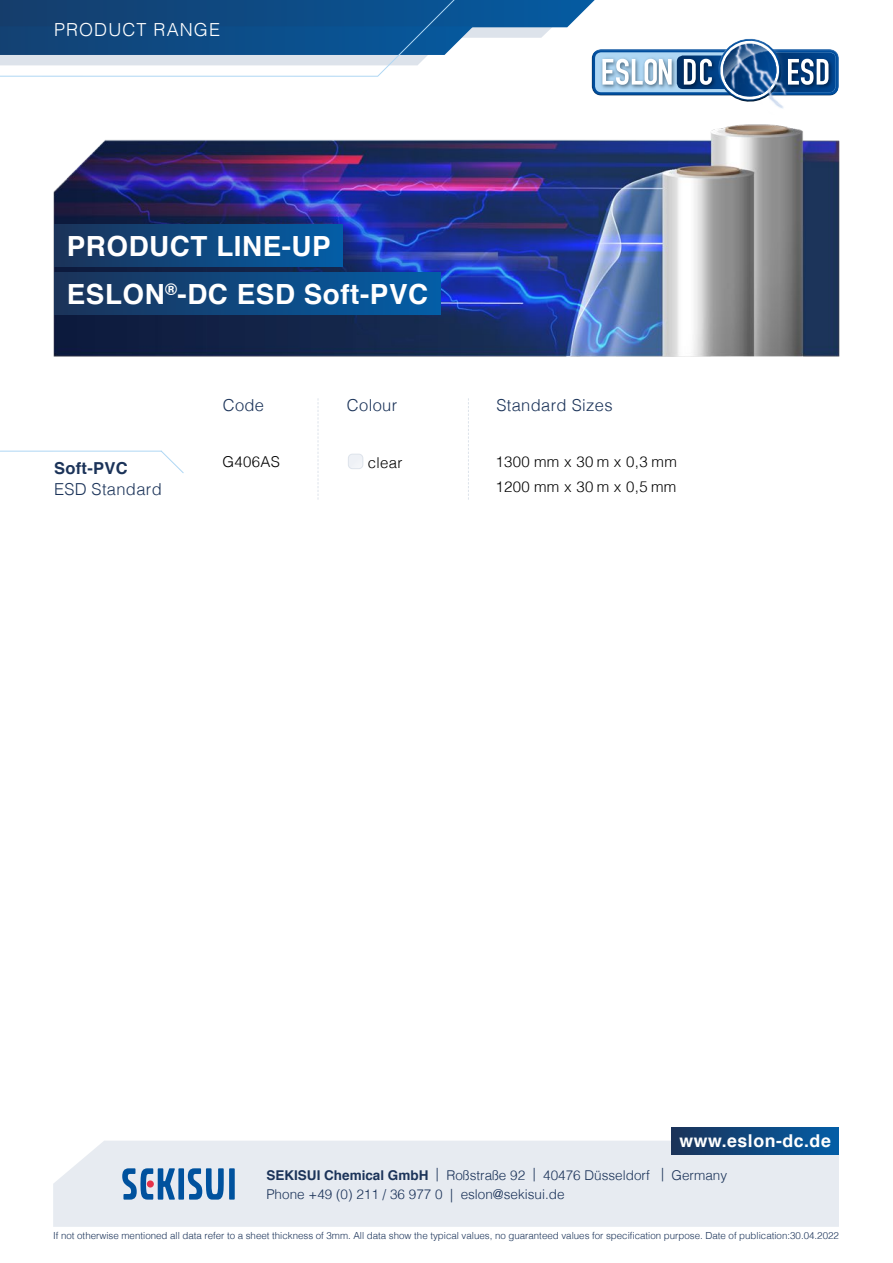
<style>
.page{position:relative;width:893px;height:1263px;background:#fff}
.page>*{position:absolute;margin:0;border:0;box-sizing:border-box;transform-origin:0 0}
.t1{font:700 27.75px/48px "Helvetica";letter-spacing:.02em;color:#fff}
.t2{font:300 18px "Helvetica";letter-spacing:.06em;color:#fff}
.t3{font:700 17.7px "Helvetica";letter-spacing:.03em;color:#fff}
.t4{font:300 16.5px "Helvetica";letter-spacing:.02em;color:#1b3359}
.t5{font:700 16.5px "Helvetica";letter-spacing:.02em;color:#1b3359}
.t6{font:300 15px/24.9px "Helvetica";letter-spacing:.02em;color:#000}
.t7{font:300 13.5px/19.5px "Helvetica";color:#1b3359}
.t8{font:300 9.75px "Helvetica";color:#1b3359}
.s1{font-weight:700}
</style>
<div class="page">
<div style="left:53px;top:1140px;width:786px;height:87px;background:#e7ebf1"></div>
<div style="left:672px;top:1127px;width:167px;height:27px;background:linear-gradient(to right,#1b3359,#035ea7)"></div>
<div style="left:178px;top:1168px;width:6px;height:31px;background:#00529e"></div>
<div style="left:229px;top:1168px;width:6px;height:31px;background:#00529e"></div>
<svg style="left:188px;top:1168px;width:36px;height:31px"></svg>
<svg style="left:122px;top:1168px;width:53px;height:31px;background:#6c99c4"></svg>
<div style="left:147px;top:1180px;width:7px;height:7px;background:#e5334a;border-radius:50%"></div>
<svg style="left:0;top:0;width:839px;height:96px"></svg>
<img style="left:719px;top:54px;width:81px;height:55px">
<img style="left:719px;top:39px;width:58px;height:58px;border-radius:29px">
<img style="left:53px;top:124px;width:787px;height:232px">
<svg style="left:0;top:450px;width:184px;height:23px"></svg>
<svg style="left:318px;top:398px;width:1px;height:102px"></svg>
<svg style="left:468px;top:398px;width:1px;height:102px"></svg>
<div style="left:54px;top:224px;width:288px;height:43px;background:linear-gradient(to right,#1b3359,#035ea6)"></div>
<div style="left:54px;top:272px;width:386px;height:43px;background:linear-gradient(to right,#1b3359,#035ea7)"></div>
<svg style="left:350px;top:456px;width:13px;height:12px"></svg>
<div style="left:348px;top:454px;width:15px;height:15px;border:1px solid #dde3eb;border-radius:4px"></div>
<h2 class="t2" style="left:54px;top:14px;width:167px">PRODUCT RANGE</h2>
<h1 class="t1" style="left:67px;top:222px;width:363px">PRODUCT LINE-UP<br>ESLON<sup>®</sup>-DC ESD Soft-PVC</h1>
<h3 class="t5" style="left:54px;top:455px;width:75px">Soft-PVC</h3>
<h3 class="t4" style="left:54px;top:475px;width:109px">ESD Standard</h3>
<h3 class="t4" style="left:223px;top:391px;width:43px">Code</h3>
<h3 class="t4" style="left:347px;top:391px;width:52px">Colour</h3>
<h3 class="t4" style="left:496px;top:391px;width:118px">Standard Sizes</h3>
<h3 class="t6" style="left:223px;top:448px;width:59px">G406AS</h3>
<h3 class="t6" style="left:496px;top:448px;width:183px">1300 mm x 30 m x 0,3 mm<br>1200 mm x 30 m x 0,5 mm</h3>
<h3 class="t6" style="left:368px;top:449px;width:36px">clear</h3>
<h3 class="t3" style="left:679px;top:1127px;width:153px">www.eslon-dc.de</h3>
<h3 class="t7" style="left:266px;top:1164px;width:462px"><span class="s1">SEKISUI Chemical GmbH</span> | Roßstraße 92 | 40476 Düsseldorf | Germany<br>Phone +49 (0) 211 / 36 977 0 | eslon@sekisui.de</h3>
<p class="t8" style="left:53px;top:1227px;width:787px">If not otherwise mentioned all data refer to a sheet thickness of 3mm. All data show the typical values, no guaranteed values for specification purpose. Date of publication:30.04.2022</p>
</div>
